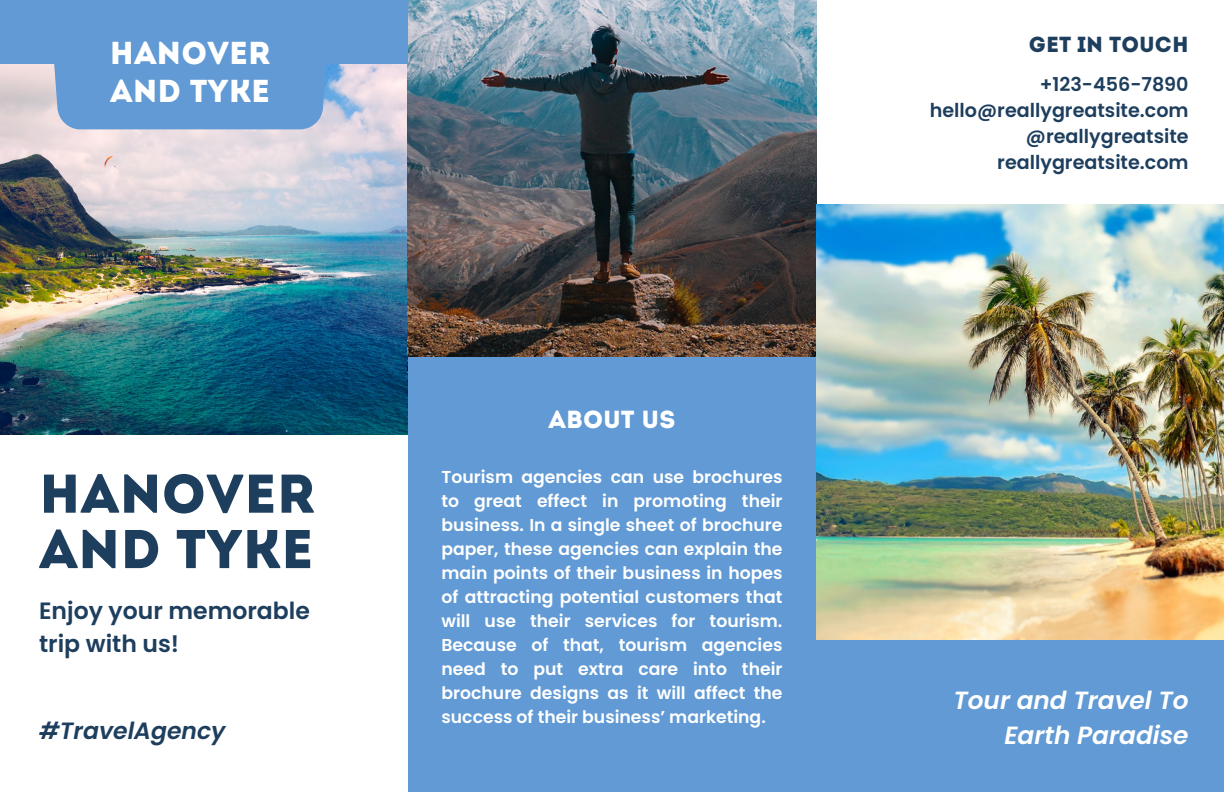
<style>
.page{position:relative;width:1224px;height:792px;background:#fff}
.page>*{position:absolute;margin:0;border:0;box-sizing:border-box;transform-origin:0 0}
.t1{font:54.5px/55.4px "Intro";color:#1e3e5e}
.t2{font:31.7px/37.5px "Intro";color:#fff}
.t3{font:italic 600 24.9px/34.5px "Poppins";color:#fff;text-align:right}
.t4{font:24.7px "Intro";color:#fff}
.t5{font:600 23.6px/32.4px "Poppins";color:#1e3e5e}
.t6{font:italic 600 23.6px "Poppins";color:#1e3e5e}
.t7{font:21.8px "Intro";color:#1e3e5e}
.t8{font:600 19.1px "Poppins";color:#1e3e5e}
.t9{font:600 17.3px/24px "Poppins";color:#fff;text-align:justify}
</style>
<div class="page">
<img style="left:0;top:64px;width:408px;height:371px">
<img style="left:408px;top:0;width:408px;height:357px">
<img style="left:816px;top:204px;width:408px;height:436px">
<div style="left:408px;top:357px;width:408px;height:435px;background:#619ad4"></div>
<div style="left:816px;top:640px;width:408px;height:152px;background:#619ad4"></div>
<div style="left:0;top:0;width:408px;height:64px;background:#619ad4"></div>
<div style="left:53px;top:64px;width:274px;height:65px;background:#619ad4"></div>
<p class="t2" style="left:110px;top:38px;width:162px">HANOVER<br>AND TYKE</p>
<p class="t1" style="left:39px;top:471px;width:277px">HANOVER<br>AND TYKE</p>
<p class="t5" style="left:39px;top:595px;width:272px">Enjoy your memorable trip with us!</p>
<p class="t6" style="left:39px;top:715px;width:188px">#TravelAgency</p>
<p class="t4" style="left:549px;top:409px;width:128px">ABOUT US</p>
<p class="t9" style="left:442px;top:465px;width:342px">Tourism agencies can use brochures to great effect in promoting their business. In a single sheet of brochure paper, these agencies can explain the main points of their business in hopes of attracting potential customers that will use their services for tourism.<br>Because of that, tourism agencies need to put extra care into their brochure designs as it will affect the success of their business’ marketing.</p>
<p class="t7" style="left:1029px;top:36px;width:161px">GET IN TOUCH</p>
<p class="t8" style="left:1040px;top:71px;width:150px">+123-456-7890</p>
<p class="t8" style="left:930px;top:97px;width:260px">hello@reallygreatsite.com</p>
<p class="t8" style="left:1026px;top:123px;width:164px">@reallygreatsite</p>
<p class="t8" style="left:997px;top:149px;width:193px">reallygreatsite.com</p>
<p class="t3" style="left:953px;top:683px;width:237px">Tour and Travel To<br>Earth Paradise</p>
</div>
